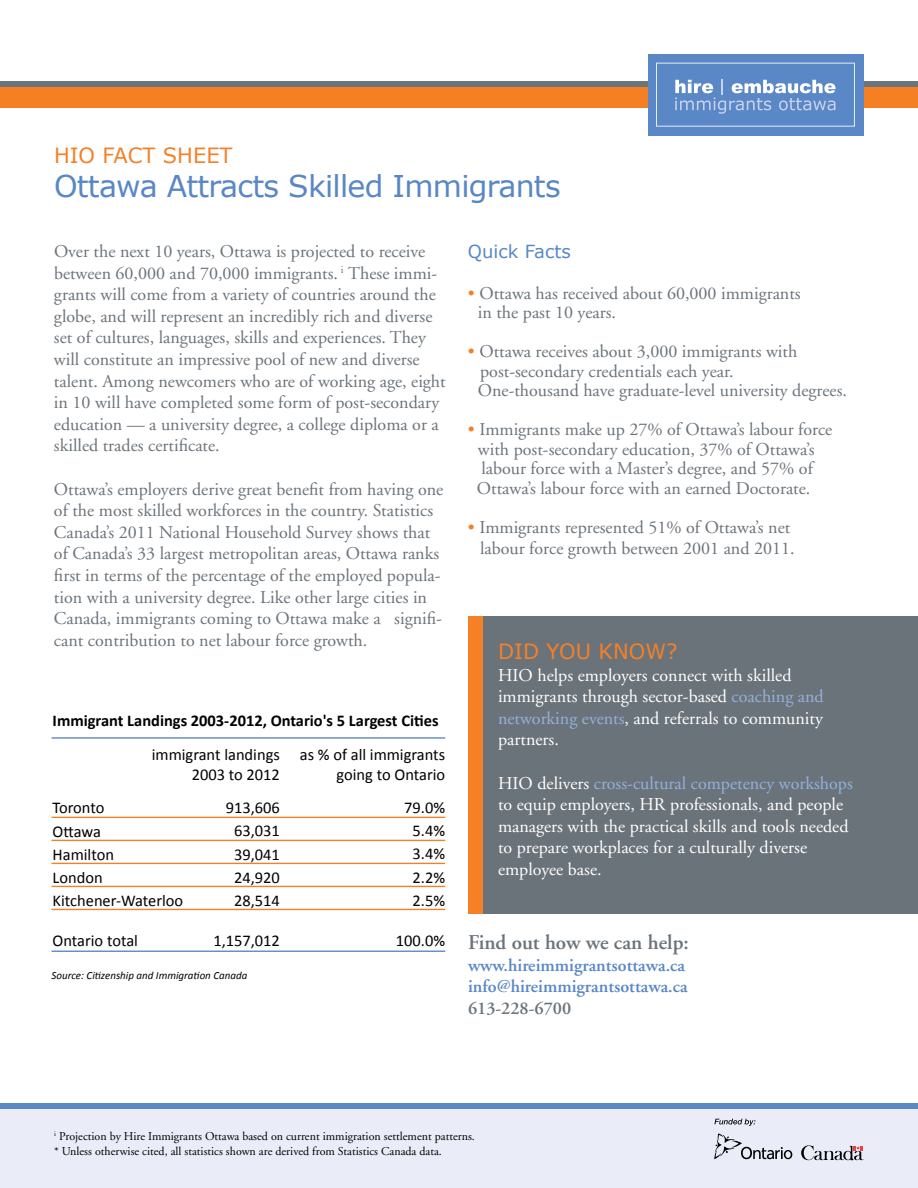
<style>
.page{position:relative;width:918px;height:1188px;background:#fff}
.page>*{position:absolute;margin:0;border:0;box-sizing:border-box;transform-origin:0 0}
.t1{font:30px "Verdana";letter-spacing:-.025em;color:#5987c6}
.t2{font:21px "Verdana";color:#f58026}
.t3{font:600 21px "Adobe Garamond";color:#6b737a}
.t4{font:18px/21.6px "Adobe Garamond";color:#6b737a}
.t5{font:18px/21.6px "Adobe Garamond";color:#fff}
.t6{font:600 18px/21.6px "Adobe Garamond";color:#5987c6}
.t7{font:600 18px "Adobe Garamond";color:#6b737a}
.t8{font:18px "Verdana";color:#5987c6}
.t9{font:16.5px/23.2px "Calibri";color:#000;text-align:right}
.t10{font:700 16.5px "Calibri";color:#000}
.t11{font:12px/14.4px "Adobe Garamond";color:#000}
.t12{font:italic 10.95px "Calibri";color:#000}
.s1{color:#f58024}
.s2{color:#93b1da}
</style>
<div class="page">
<div style="left:0;top:1105px;width:917px;height:82px;background:#eaedf7"></div>
<div style="left:0;top:1103px;width:917px;height:6px;background:#5a87c5"></div>
<div style="left:0;top:86px;width:917px;height:22px;background:#f58023"></div>
<div style="left:0;top:81px;width:917px;height:5px;background:#6a757c"></div>
<div style="left:648px;top:54px;width:215px;height:81px;background:#5a87c5"></div>
<svg style="left:656px;top:63px;width:199px;height:64px"></svg>
<svg style="left:801px;top:1145px;width:63px;height:16px"></svg>
<svg style="left:714px;top:1133px;width:78px;height:26px"></svg>
<svg style="left:714px;top:1119px;width:42px;height:7px"></svg>
<div style="left:468px;top:617px;width:450px;height:297px;background:#6b737a"></div>
<div style="left:468px;top:617px;width:15px;height:297px;background:#f58026"></div>
<hr style="left:52px;top:817px;width:393px;height:1px;background:#f58025">
<hr style="left:52px;top:737px;width:393px;height:2px;background:#5a87c6">
<hr style="left:52px;top:951px;width:393px;height:1px;background:#5a87c6">
<hr style="left:52px;top:840px;width:393px;height:1px;background:#f58025">
<hr style="left:52px;top:863px;width:393px;height:1px;background:#f58025">
<hr style="left:52px;top:886px;width:393px;height:1px;background:#f58025">
<hr style="left:52px;top:909px;width:393px;height:1px;background:#f58025">
<p class="t2" style="left:54px;top:141px;width:180px">HIO FACT SHEET</p>
<h1 class="t1" style="left:54px;top:165px;width:508px">Ottawa Attracts Skilled Immigrants</h1>
<p class="t4" style="left:54px;top:241px;width:393px">Over the next 10 years, Ottawa is projected to receive between 60,000 and 70,000 immigrants. <sup>i</sup> These immi&shy;grants will come from a variety of countries around the globe, and will represent an incredibly rich and diverse set of cultures, languages, skills and experiences. They will constitute an impressive pool of new and diverse talent. Among newcomers who are of working age, eight in 10 will have completed some form of post-secondary education — a university degree, a college diploma or a skilled trades certificate.</p>
<p class="t4" style="left:54px;top:479px;width:391px">Ottawa’s employers derive great benefit from having one of the most skilled workforces in the country. Statistics Canada’s 2011 National Household Survey shows that of Canada’s 33 largest metropolitan areas, Ottawa ranks first in terms of the percentage of the employed popula&shy;tion with a university degree. Like other large cities in Canada, immigrants coming to Ottawa make a signifi&shy;cant contribution to net labour force growth.</p>
<p class="t10" style="left:53px;top:710px;width:387px">Immigrant Landings 2003-2012, Ontario's 5 Largest Cities</p>
<p class="t9" style="left:300px;top:745px;width:147px;line-height:19.8px">as % of all immigrants going to Ontario</p>
<p class="t9" style="left:404px;top:796px;width:42px;text-align:center">79.0%<br>5.4%<br>3.4%<br>2.2%<br>2.5%</p>
<p class="t9" style="left:396px;top:928px;width:51px">100.0%</p>
<p class="t9" style="left:152px;top:745px;width:130px;line-height:19.8px">immigrant landings<br>2003 to 2012</p>
<p class="t9" style="left:226px;top:796px;width:56px;text-align:center">913,606<br>63,031<br>39,041<br>24,920<br>28,514</p>
<p class="t9" style="left:213px;top:929px;width:68px">1,157,012</p>
<p class="t12" style="left:52px;top:968px;width:197px">Source: Citizenship and Immigration Canada</p>
<p class="t9" style="left:53px;top:796px;width:132px;text-align:left">Toronto<br>Ottawa<br>Hamilton<br>London<br>Kitchener-Waterloo</p>
<p class="t9" style="left:53px;top:929px;width:87px">Ontario total</p>
<p class="t8" style="left:468px;top:239px;width:104px">Quick Facts</p>
<p class="t4" style="left:478px;top:284px;width:324px;line-height:19.5px;text-indent:-10px"><span class="s1">•</span> Ottawa has received about 60,000 immigrants in the past 10 years.</p>
<p class="t4" style="left:478px;top:342px;width:371px;line-height:19.5px;text-indent:-10px"><span class="s1">•</span> Ottawa receives about 3,000 immigrants with post-secondary credentials each year.<br>One-thousand have graduate-level university degrees.</p>
<p class="t4" style="left:477px;top:420px;width:357px;line-height:19.5px;text-indent:-9px"><span class="s1">•</span> Immigrants make up 27% of Ottawa’s labour force with post-secondary education, 37% of Ottawa’s labour force with a Master’s degree, and 57% of Ottawa’s labour force with an earned Doctorate.</p>
<p class="t4" style="left:468px;top:517px;width:328px;text-align:right"><span class="s1">•</span> Immigrants represented 51% of Ottawa’s net labour force growth between 2001 and 2011.</p>
<p class="t2" style="left:498px;top:637px;width:181px">DID YOU KNOW?</p>
<p class="t5" style="left:498px;top:665px;width:327px">HIO helps employers connect with skilled immigrants through sector-based <span class="s2">coaching and networking events</span>, and referrals to community partners.</p>
<p class="t5" style="left:498px;top:773px;width:356px">HIO delivers <span class="s2">cross-cultural competency workshops </span>to equip employers, HR professionals, and people managers with the practical skills and tools needed to prepare workplaces for a culturally diverse employee base.</p>
<p class="t3" style="left:468px;top:931px;width:222px">Find out how we can help:</p>
<p class="t6" style="left:468px;top:954px;width:221px">www.hireimmigrantsottawa.ca info@hireimmigrantsottawa.ca</p>
<p class="t7" style="left:468px;top:998px;width:105px">613-228-6700</p>
<p class="t11" style="left:54px;top:1129px;width:422px"><sup>i</sup> Projection by Hire Immigrants Ottawa based on current immigration settlement patterns. * Unless otherwise cited, all statistics shown are derived from Statistics Canada data.</p>
</div>
